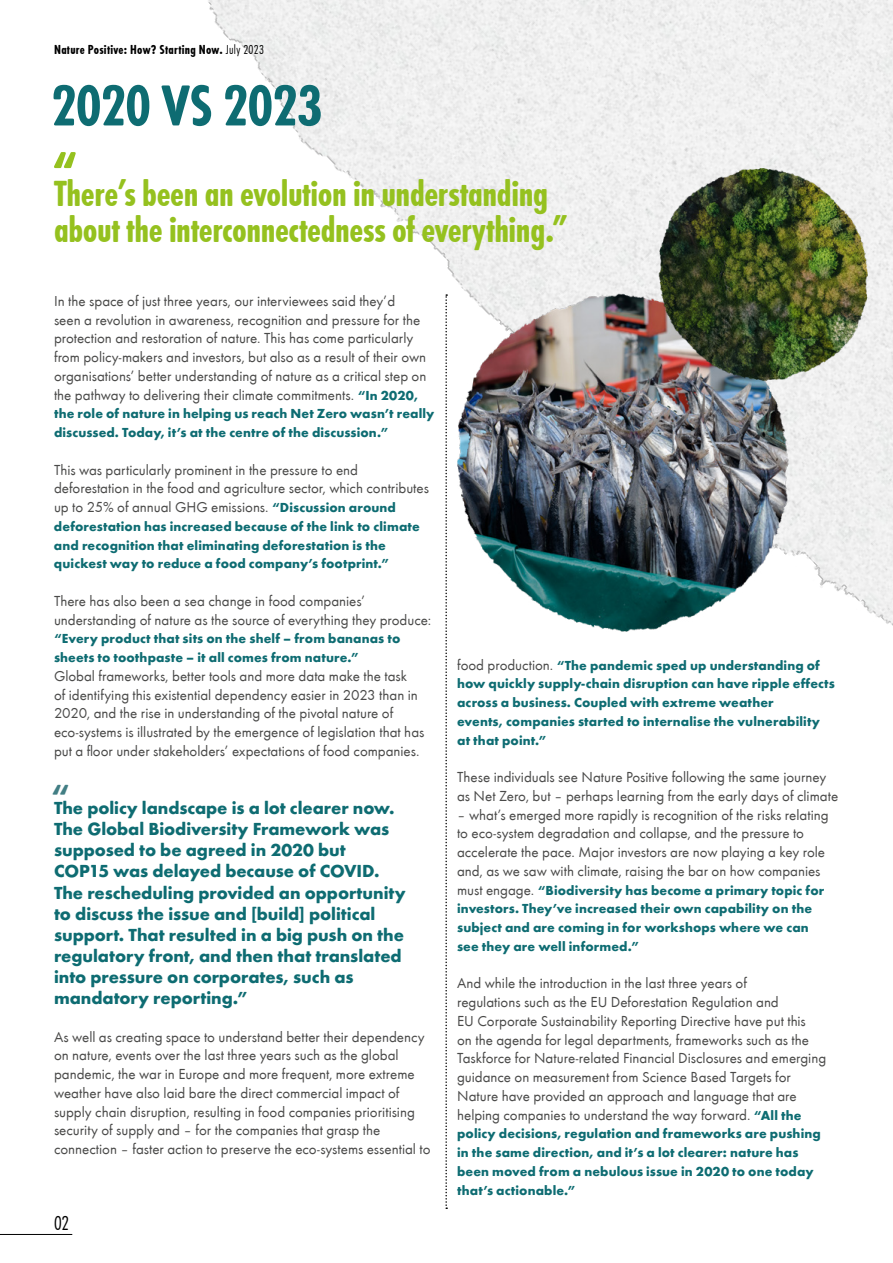
<style>
.page{position:relative;width:893px;height:1263px;background:#fff}
.page>*{position:absolute;margin:0;border:0;box-sizing:border-box;transform-origin:0 0}
.t1{font:700 60px "Futura Round Cond";letter-spacing:-.02em;color:#0e6c72}
.t2{font:700 37.5px/36px "Futura Round Cond";letter-spacing:-.01em;color:#95c11f}
.t3{font:700 33px "Futura Round";color:#427e84}
.t4{font:300 21px "Futura Round Cond";color:#000}
.t5{font:700 18px/21px "Futura Round";letter-spacing:-.005em;color:#0e6c72}
.t6{font:15px/18.8px "Futura Round";color:#4a4a49}
.t7{font:700 13.5px/18.8px "Futura Round";letter-spacing:.005em;color:#0e6c72}
.t8{font:700 13.5px "Futura Round Cond";letter-spacing:.02em;color:#000}
.s1{font-weight:300}
.s2{font-weight:700;font-size:13.5px;color:#0e6c72}
.s3{font-weight:400;font-size:15px;color:#4a4a49}
</style>
<div class="page">
<img style="left:208px;top:0;width:685px;height:626px">
<hr style="left:0;top:1234px;width:72px;height:1px;background:#000">
<img style="left:457px;top:294px;width:332px;height:337px">
<img style="left:659px;top:168px;width:209px;height:213px">
<svg style="left:445px;top:294px;width:2px;height:915px"></svg>
<svg style="left:54px;top:152px;width:22px;height:16px"></svg>
<p class="t8" style="left:54px;top:40px;width:211px">Nature Positive: How? Starting Now. <span class="s1">July 2023</span></p>
<h1 class="t1" style="left:51px;top:66px;width:273px">2020 VS 2023</h1>
<h2 class="t2" style="left:54px;top:175px;width:516px">There’s been an evolution in understanding about the interconnectedness of everything.”</h2>
<p class="t6" style="left:54px;top:290px;width:374px">In the space of just three years, our interviewees said they’d<br>seen a revolution in awareness, recognition and pressure for the protection and restoration of nature. This has come particularly from policy-makers and investors, but also as a result of their own organisations’ better understanding of nature as a critical step on the pathway to delivering their climate commitments. <span class="s2">“In 2020,</span></p>
<p class="t7" style="left:54px;top:403px;width:382px">the role of nature in helping us reach Net Zero wasn’t really discussed. Today, it’s at the centre of the discussion.”</p>
<p class="t6" style="left:54px;top:459px;width:376px">This was particularly prominent in the pressure to end deforestation in the food and agriculture sector, which contributes up to 25% of annual GHG emissions. <span class="s2">“Discussion around</span></p>
<p class="t7" style="left:54px;top:516px;width:367px">deforestation has increased because of the link to climate and recognition that eliminating deforestation is the quickest way to reduce a food company’s footprint.”</p>
<p class="t6" style="left:54px;top:590px;width:379px">There has also been a sea change in food companies’ understanding of nature as the source of everything they produce:</p>
<p class="t7" style="left:54px;top:628px;width:348px">“Every product that sits on the shelf – from bananas to sheets to toothpaste – it all comes from nature.”</p>
<p class="t6" style="left:54px;top:665px;width:372px">Global frameworks, better tools and more data make the task<br>of identifying this existential dependency easier in 2023 than in 2020, and the rise in understanding of the pivotal nature of eco-systems is illustrated by the emergence of legislation that has put a floor under stakeholders’ expectations of food companies.</p>
<h3 class="t3" style="left:51px;top:770px;width:20px">“</h3>
<p class="t5" style="left:54px;top:796px;width:353px">The policy landscape is a lot clearer now.<br>The Global Biodiversity Framework was supposed to be agreed in 2020 but<br>COP15 was delayed because of COVID.<br>The rescheduling provided an opportunity to discuss the issue and [build] political support. That resulted in a big push on the regulatory front, and then that translated into pressure on corporates, such as mandatory reporting.”</p>
<p class="t6" style="left:54px;top:1026px;width:378px">As well as creating space to understand better their dependency on nature, events over the last three years such as the global pandemic, the war in Europe and more frequent, more extreme weather have also laid bare the direct commercial impact of supply chain disruption, resulting in food companies prioritising security of supply and – for the companies that grasp the connection – faster action to preserve the eco-systems essential to</p>
<h3 class="t4" style="left:54px;top:1208px;width:17px">02</h3>
<p class="t7" style="left:457px;top:654px;width:379px"><span class="s3">food production.</span> “The pandemic sped up understanding of how quickly supply-chain disruption can have ripple effects across a business. Coupled with extreme weather<br>events, companies started to internalise the vulnerability at that point.”</p>
<p class="t6" style="left:457px;top:767px;width:383px">These individuals see Nature Positive following the same journey as Net Zero, but – perhaps learning from the early days of climate</p>
<p class="t6" style="left:457px;top:804px;width:373px">– what’s emerged more rapidly is recognition of the risks relating to eco-system degradation and collapse, and the pressure to accelerate the pace. Major investors are now playing a key role and, as we saw with climate, raising the bar on how companies</p>
<p class="t7" style="left:457px;top:879px;width:369px"><span class="s3">must engage.</span> “Biodiversity has become a primary topic for investors. They’ve increased their own capability on the subject and are coming in for workshops where we can see they are well informed.”</p>
<p class="t6" style="left:457px;top:973px;width:371px">And while the introduction in the last three years of<br>regulations such as the EU Deforestation Regulation and<br>EU Corporate Sustainability Reporting Directive have put this<br>on the agenda for legal departments, frameworks such as the Taskforce for Nature-related Financial Disclosures and emerging guidance on measurement from Science Based Targets for Nature have provided an approach and language that are helping companies to understand the way forward. <span class="s2">“All the</span></p>
<p class="t7" style="left:457px;top:1123px;width:365px">policy decisions, regulation and frameworks are pushing in the same direction, and it’s a lot clearer: nature has been moved from a nebulous issue in 2020 to one today that’s actionable.”</p>
</div>
